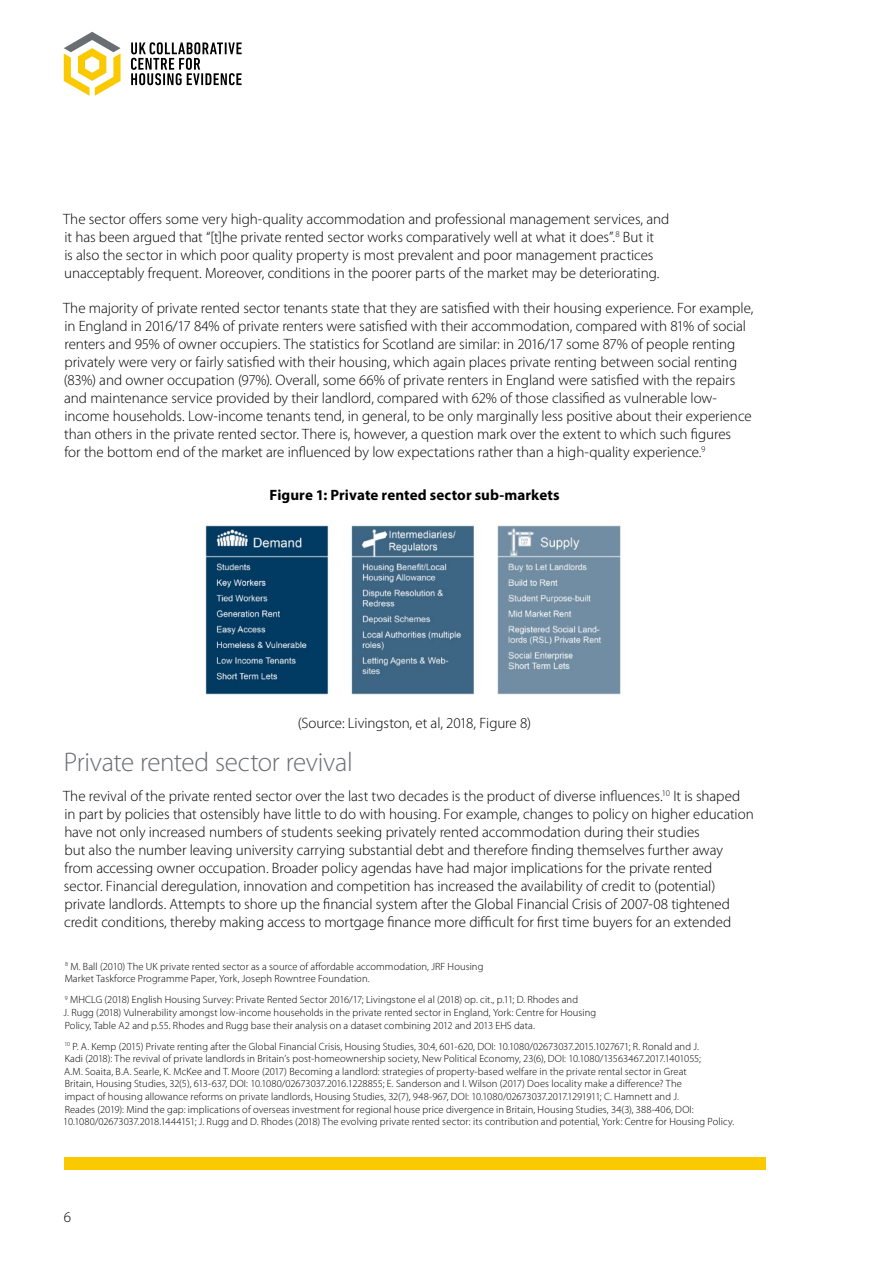
<style>
.page{position:relative;width:893px;height:1263px;background:#fff}
.page>*{position:absolute;margin:0;border:0;box-sizing:border-box;transform-origin:0 0}
.t1{font:300 27px "Myriad Pro";letter-spacing:-.01em;color:#6a6d71}
.t2{font:300 15px/18px "Myriad Pro";letter-spacing:-.005em;color:#000}
.t3{font:700 15px "Myriad Pro";letter-spacing:.005em;color:#000}
.t4{font:300 10.5px/12.6px "Myriad Pro";letter-spacing:.01em;color:#000}
</style>
<div class="page">
<div style="left:64px;top:1157px;width:701px;height:12px;background:#fbc900"></div>
<svg style="left:131px;top:42px;width:111px;height:43px"></svg>
<svg style="left:64px;top:32px;width:57px;height:64px"></svg>
<img style="left:205px;top:525px;width:416px;height:170px">
<p class="t2" style="left:63px;top:210px;width:608px">The sector offers some very high-quality accommodation and professional management services, and it has been argued that “[t]he private rented sector works comparatively well at what it does”.<sup>8</sup> But it<br>is also the sector in which poor quality property is most prevalent and poor management practices unacceptably frequent. Moreover, conditions in the poorer parts of the market may be deteriorating.</p>
<p class="t2" style="left:63px;top:299px;width:692px">The majority of private rented sector tenants state that they are satisfied with their housing experience. For example, in England in 2016/17 84% of private renters were satisfied with their accommodation, compared with 81% of social renters and 95% of owner occupiers. The statistics for Scotland are similar: in 2016/17 some 87% of people renting privately were very or fairly satisfied with their housing, which again places private renting between social renting (83%) and owner occupation (97%). Overall, some 66% of private renters in England were satisfied with the repairs and maintenance service provided by their landlord, compared with 62% of those classified as vulnerable low&shy;income households. Low-income tenants tend, in general, to be only marginally less positive about their experience than others in the private rented sector. There is, however, a question mark over the extent to which such figures<br>for the bottom end of the market are influenced by low expectations rather than a high-quality experience.<sup>9</sup></p>
<p class="t3" style="left:270px;top:485px;width:291px">Figure 1: Private rented sector sub-markets</p>
<p class="t2" style="left:298px;top:714px;width:235px">(Source: Livingston, et al, 2018, Figure 8)</p>
<h1 class="t1" style="left:64px;top:745px;width:291px">Private rented sector revival</h1>
<p class="t2" style="left:63px;top:787px;width:692px">The revival of the private rented sector over the last two decades is the product of diverse influences.<sup>10</sup> It is shaped in part by policies that ostensibly have little to do with housing. For example, changes to policy on higher education have not only increased numbers of students seeking privately rented accommodation during their studies<br>but also the number leaving university carrying substantial debt and therefore finding themselves further away from accessing owner occupation. Broader policy agendas have had major implications for the private rented<br>sector. Financial deregulation, innovation and competition has increased the availability of credit to (potential) private landlords. Attempts to shore up the financial system after the Global Financial Crisis of 2007-08 tightened credit conditions, thereby making access to mortgage finance more difficult for first time buyers for an extended</p>
<p class="t4" style="left:65px;top:960px;width:420px"><sup>8</sup> M. Ball (2010) The UK private rented sector as a source of affordable accommodation, JRF Housing<br>Market Taskforce Programme Paper, York, Joseph Rowntree Foundation.</p>
<p class="t4" style="left:64px;top:993px;width:534px"><sup>9</sup> MHCLG (2018) English Housing Survey: Private Rented Sector 2016/17; Livingstone el al (2018) op. cit., p.11; D. Rhodes and<br>J. Rugg (2018) Vulnerability amongst low-income households in the private rented sector in England, York: Centre for Housing<br>Policy, Table A2 and p.55. Rhodes and Rugg base their analysis on a dataset combining 2012 and 2013 EHS data.</p>
<p class="t4" style="left:63px;top:1040px;width:672px"><sup>10</sup> P. A. Kemp (2015) Private renting after the Global Financial Crisis, Housing Studies, 30:4, 601-620, DOI: 10.1080/02673037.2015.1027671; R. Ronald and J.<br>Kadi (2018): The revival of private landlords in Britain’s post-homeownership society, New Political Economy, 23(6), DOI: 10.1080/13563467.2017.1401055;<br>A.M. Soaita, B.A. Searle, K. McKee and T. Moore (2017) Becoming a landlord: strategies of property-based welfare in the private rental sector in Great<br>Britain, Housing Studies, 32(5), 613-637, DOI: 10.1080/02673037.2016.1228855; E. Sanderson and I. Wilson (2017) Does locality make a difference? The<br>impact of housing allowance reforms on private landlords, Housing Studies, 32(7), 948-967, DOI: 10.1080/02673037.2017.1291911; C. Hamnett and J.<br>Reades (2019): Mind the gap: implications of overseas investment for regional house price divergence in Britain, Housing Studies, 34(3), 388-406, DOI:<br>10.1080/02673037.2018.1444151; J. Rugg and D. Rhodes (2018) The evolving private rented sector: its contribution and potential, York: Centre for Housing Policy.</p>
<p class="t2" style="left:64px;top:1208px;width:9px">6</p>
</div>
